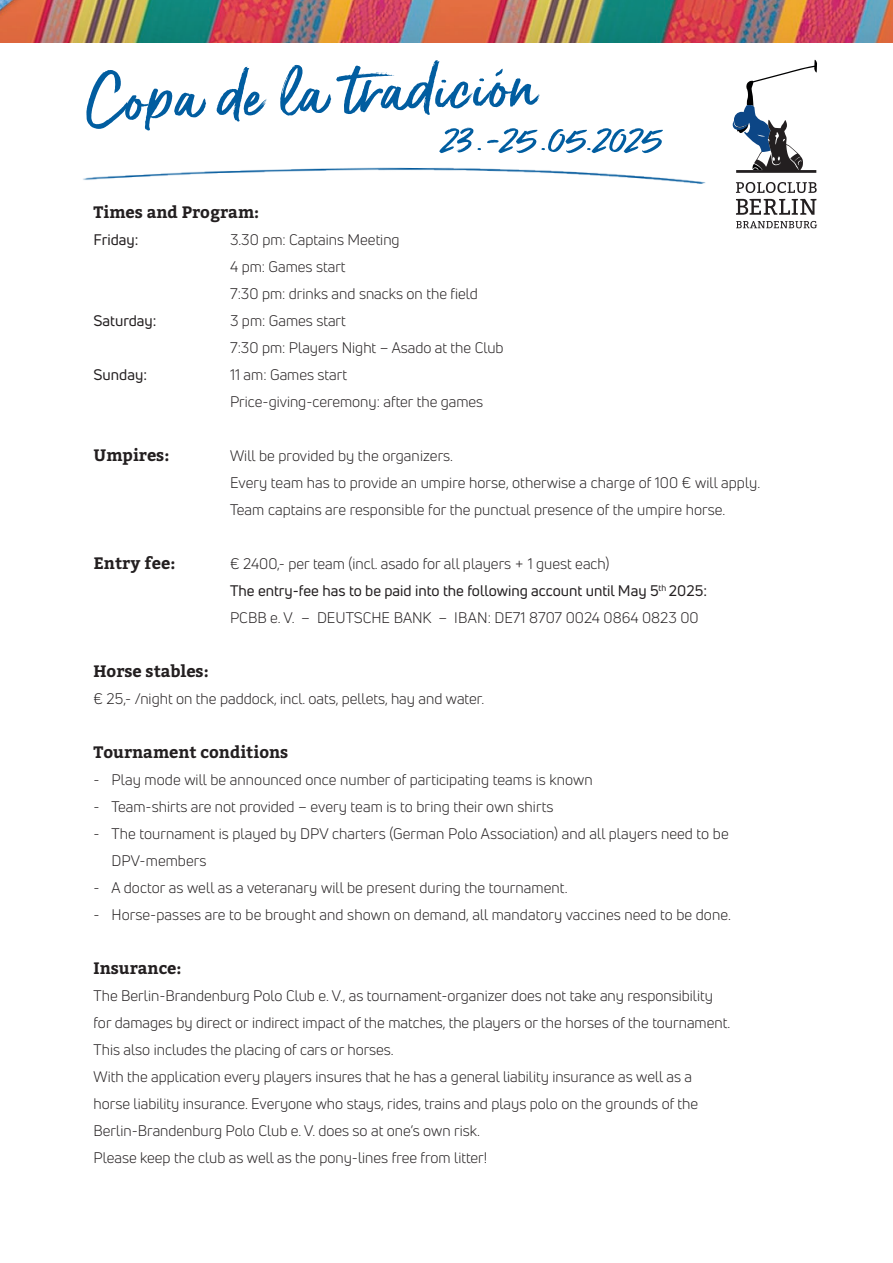
<style>
.page{position:relative;width:893px;height:1263px;background:#fff}
.page>*{position:absolute;margin:0;border:0;box-sizing:border-box;transform-origin:0 0}
.t1{font:63px "Gotcha Standup";color:#015da0;scale:1.1 1}
.t2{font:47.25px "Gotcha Standup";color:#015da0;scale:1.1 1}
.t3{font:700 16.5px "Bitter";color:#231f20}
.t4{font:15px/27px "Uni Neue";color:#231f20}
.t5{font:15px "Uni Neue";color:#231f20}
.s1{font-style:inherit}
</style>
<div class="page">
<svg style="left:736px;top:199px;width:80px;height:16px"></svg>
<svg style="left:736px;top:221px;width:81px;height:7px"></svg>
<svg style="left:736px;top:182px;width:81px;height:11px"></svg>
<svg style="left:733px;top:60px;width:84px;height:113px"></svg>
<img style="left:83px;top:167px;width:623px;height:17px">
<img style="left:0;top:0;width:893px;height:43px">
<h1 class="t1" style="left:85px;top:59px;width:411px;rotate:-2deg">Copa de la tradición</h1>
<h2 class="t2" style="left:442px;top:104px;width:202px">23.-25.05.2025</h2>
<p class="t3" style="left:94px;top:202px;width:167px">Times and Program:</p>
<p class="t5" style="left:94px;top:230px;width:46px">Friday:</p>
<p class="t4" style="left:230px;top:226px;width:249px">3.30 pm: Captains Meeting<br>4 pm: Games start<br>7:30 pm: drinks and snacks on the field</p>
<p class="t5" style="left:94px;top:311px;width:65px">Saturday:</p>
<p class="t4" style="left:230px;top:307px;width:275px">3 pm: Games start<br>7:30 pm: Players Night – Asado at the Club</p>
<p class="t5" style="left:94px;top:365px;width:55px">Sunday:</p>
<p class="t4" style="left:230px;top:361px;width:255px">11 am: Games start<br>Price-giving-ceremony: after the games</p>
<p class="t3" style="left:94px;top:445px;width:77px">Umpires:</p>
<p class="t4" style="left:230px;top:442px;width:532px">Will be provided by the organizers.<br>Every team has to provide an umpire horse, otherwise a charge of 100 € will apply.<br>Team captains are responsible for the punctual presence of the umpire horse.</p>
<p class="t3" style="left:94px;top:553px;width:83px">Entry fee:</p>
<p class="t4" style="left:230px;top:550px;width:478px">€ 2400,- per team (incl. asado for all players + 1 guest each)<br><span class="s1">The entry-fee has to be paid into the following account until May 5</span><sup>th</sup> <span class="s1">2025:<br></span>PCBB e. V. – DEUTSCHE BANK – IBAN: DE71 8707 0024 0864 0823 00</p>
<p class="t3" style="left:94px;top:661px;width:117px">Horse stables:</p>
<p class="t4" style="left:94px;top:685px;width:392px">€ 25,- /night on the paddock, incl. oats, pellets, hay and water.</p>
<p class="t3" style="left:94px;top:742px;width:196px">Tournament conditions</p>
<p class="t4" style="left:94px;top:766px;width:501px">- Play mode will be announced once number of participating teams is known</p>
<p class="t4" style="left:94px;top:793px;width:461px">- Team-shirts are not provided – every team is to bring their own shirts</p>
<p class="t4" style="left:112px;top:820px;width:619px;text-indent:-18px">- The tournament is played by DPV charters (German Polo Association) and all players need to be<br>DPV-members</p>
<p class="t4" style="left:94px;top:874px;width:475px">- A doctor as well as a veteranary will be present during the tournament.</p>
<p class="t4" style="left:94px;top:901px;width:639px">- Horse-passes are to be brought and shown on demand, all mandatory vaccines need to be done.</p>
<p class="t3" style="left:94px;top:958px;width:89px">Insurance:</p>
<p class="t4" style="left:94px;top:982px;width:638px">The Berlin-Brandenburg Polo Club e. V., as tournament-organizer does not take any responsibility for damages by direct or indirect impact of the matches, the players or the horses of the tournament.<br>This also includes the placing of cars or horses.<br>With the application every players insures that he has a general liability insurance as well as a horse liability insurance. Everyone who stays, rides, trains and plays polo on the grounds of the Berlin-Brandenburg Polo Club e. V. does so at one’s own risk.<br>Please keep the club as well as the pony-lines free from litter!</p>
</div>
